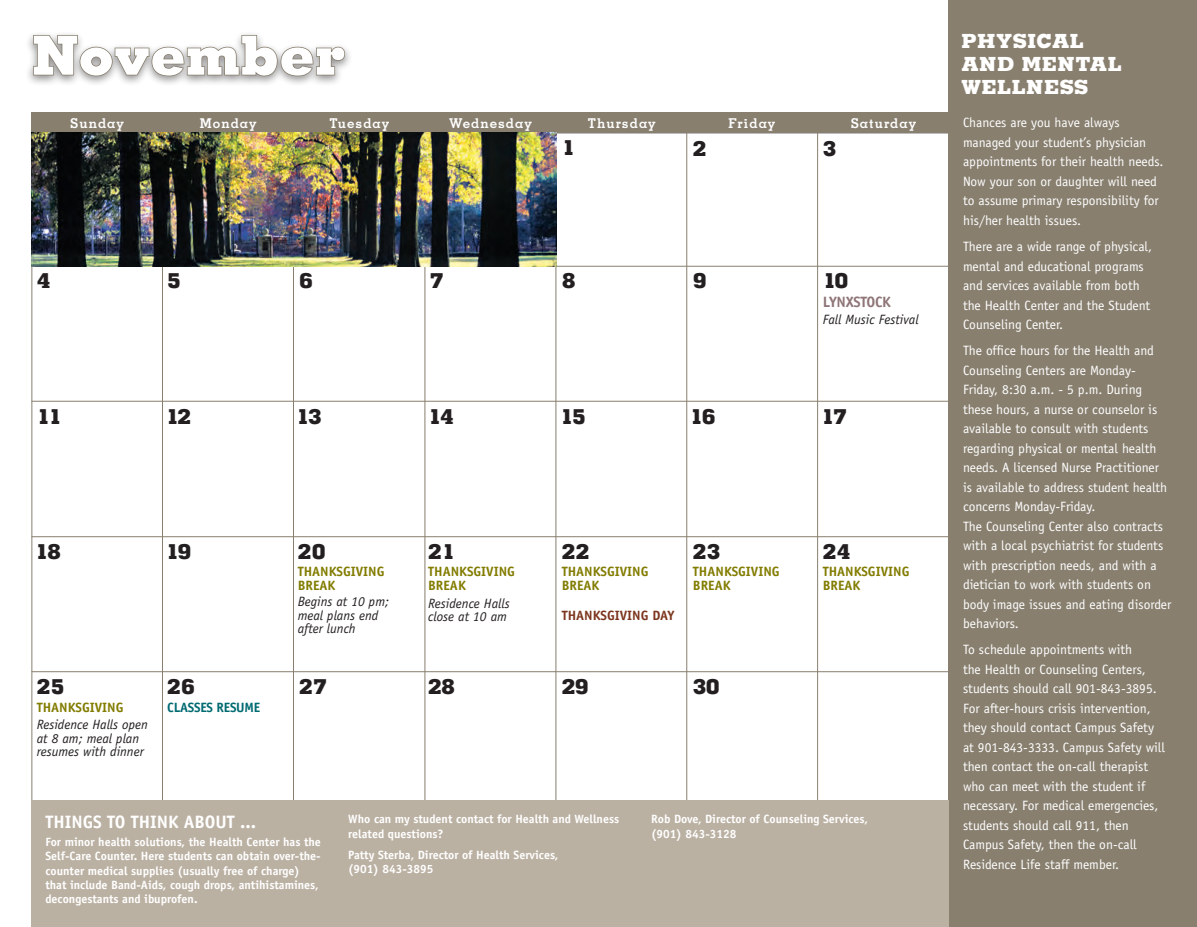
<style>
.page{position:relative;width:1197px;height:927px;background:#fff}
.page>*{position:absolute;margin:0;border:0;box-sizing:border-box;transform-origin:0 0}
.t1{font:800 54px "Memphis";color:#fff}
.t2{font:800 21px "Memphis";letter-spacing:-.05em;color:#231f20}
.t3{font:800 19.5px/23.4px "Memphis";letter-spacing:.025em;color:#fff}
.t4{font:700 18px "Officina Sans";color:#fff}
.t5{font:700 15px "Officina Sans";letter-spacing:-.02em;color:#8f7577}
.t6{font:13.5px/19.5px "Officina Sans";color:#fff}
.t7{font:italic 13.5px/13.5px "Officina Sans";color:#231f20}
.t8{font:700 13.5px/13.5px "Officina Sans";color:#827c00}
.t9{font:700 13.5px "Memphis";letter-spacing:.075em;color:#fff}
.t10{font:700 13.5px "Officina Sans";color:#7c351e}
.t11{font:700 13.5px "Officina Sans";letter-spacing:-.02em;color:#006a71}
.t12{font:700 12px/14.4px "Officina Sans";color:#fff}
</style>
<div class="page">
<hr style="left:32px;top:266px;width:918px;height:1px;background:#887f6f">
<hr style="left:32px;top:133px;width:918px;height:1px;background:#939598">
<hr style="left:32px;top:401px;width:918px;height:1px;background:#887f6f">
<hr style="left:32px;top:536px;width:918px;height:1px;background:#887f6f">
<hr style="left:32px;top:671px;width:918px;height:1px;background:#887f6f">
<hr style="left:162px;top:133px;width:1px;height:672px;background:#887f6f">
<hr style="left:32px;top:133px;width:1px;height:672px;background:#887f6f">
<hr style="left:293px;top:133px;width:1px;height:672px;background:#887f6f">
<hr style="left:425px;top:133px;width:1px;height:672px;background:#887f6f">
<hr style="left:556px;top:133px;width:1px;height:672px;background:#887f6f">
<hr style="left:686px;top:133px;width:1px;height:672px;background:#887f6f">
<hr style="left:817px;top:133px;width:1px;height:672px;background:#887f6f">
<div style="left:32px;top:112px;width:131px;height:21px;background:#887f6f"></div>
<div style="left:163px;top:112px;width:131px;height:21px;background:#887f6f"></div>
<div style="left:294px;top:112px;width:131px;height:21px;background:#887f6f"></div>
<div style="left:425px;top:112px;width:131px;height:21px;background:#887f6f"></div>
<div style="left:556px;top:112px;width:132px;height:21px;background:#887f6f"></div>
<div style="left:686px;top:112px;width:132px;height:21px;background:#887f6f"></div>
<div style="left:818px;top:112px;width:132px;height:21px;background:#887f6f"></div>
<div style="left:949px;top:0;width:248px;height:927px;background:#887f6f"></div>
<div style="left:25px;top:31px;width:328px;height:56px;background:#231f20;opacity:.5"></div>
<svg style="left:32px;top:34px;width:314px;height:43px"></svg>
<img style="left:31px;top:133px;width:525px;height:134px">
<div style="left:32px;top:800px;width:917px;height:127px;background:#bbb1a3"></div>
<h1 class="t1" style="left:32px;top:21px;width:315px">NOVEMBER</h1>
<p class="t9" style="left:70px;top:115px;width:55px">Sunday</p>
<p class="t9" style="left:200px;top:115px;width:58px">Monday</p>
<p class="t9" style="left:330px;top:115px;width:61px">Tuesday</p>
<p class="t9" style="left:449px;top:115px;width:84px">Wednesday</p>
<p class="t9" style="left:588px;top:115px;width:69px">Thursday</p>
<p class="t9" style="left:728px;top:115px;width:49px">Friday</p>
<p class="t9" style="left:851px;top:115px;width:67px">Saturday</p>
<h2 class="t2" style="left:562px;top:134px;width:16px">1</h2>
<h2 class="t2" style="left:693px;top:134px;width:16px">2</h2>
<h2 class="t2" style="left:823px;top:134px;width:16px">3</h2>
<h2 class="t2" style="left:37px;top:266px;width:16px">4</h2>
<h2 class="t2" style="left:167px;top:266px;width:16px">5</h2>
<h2 class="t2" style="left:299px;top:266px;width:16px">6</h2>
<h2 class="t2" style="left:430px;top:266px;width:16px">7</h2>
<h2 class="t2" style="left:562px;top:266px;width:16px">8</h2>
<h2 class="t2" style="left:693px;top:266px;width:16px">9</h2>
<h2 class="t2" style="left:823px;top:266px;width:27px">10</h2>
<p class="t5" style="left:823px;top:293px;width:70px">LYNXSTOCK</p>
<p class="t7" style="left:823px;top:313px;width:97px">Fall Music Festival</p>
<h2 class="t2" style="left:37px;top:403px;width:27px">11</h2>
<h2 class="t2" style="left:166px;top:403px;width:27px">12</h2>
<h2 class="t2" style="left:296px;top:403px;width:27px">13</h2>
<h2 class="t2" style="left:428px;top:403px;width:27px">14</h2>
<h2 class="t2" style="left:560px;top:403px;width:27px">15</h2>
<h2 class="t2" style="left:690px;top:403px;width:27px">16</h2>
<h2 class="t2" style="left:821px;top:403px;width:27px">17</h2>
<h2 class="t2" style="left:35px;top:538px;width:27px">18</h2>
<h2 class="t2" style="left:166px;top:538px;width:27px">19</h2>
<h2 class="t2" style="left:298px;top:538px;width:30px">20</h2>
<p class="t8" style="left:298px;top:565px;width:88px">THANKSGIVING<br>BREAK</p>
<p class="t7" style="left:298px;top:595px;width:93px">Begins at 10 pm; meal plans end after lunch</p>
<h2 class="t2" style="left:428px;top:538px;width:29px">21</h2>
<p class="t8" style="left:428px;top:565px;width:88px">THANKSGIVING<br>BREAK</p>
<p class="t7" style="left:428px;top:597px;width:83px">Residence Halls close at 10 am</p>
<h2 class="t2" style="left:562px;top:538px;width:30px">22</h2>
<p class="t8" style="left:562px;top:565px;width:88px">THANKSGIVING<br>BREAK</p>
<p class="t10" style="left:562px;top:607px;width:114px">THANKSGIVING DAY</p>
<h2 class="t2" style="left:693px;top:538px;width:30px">23</h2>
<h2 class="t2" style="left:823px;top:538px;width:30px">24</h2>
<p class="t8" style="left:693px;top:565px;width:88px">THANKSGIVING<br>BREAK</p>
<p class="t8" style="left:823px;top:565px;width:88px">THANKSGIVING<br>BREAK</p>
<h2 class="t2" style="left:37px;top:673px;width:30px">25</h2>
<p class="t8" style="left:37px;top:701px;width:88px">THANKSGIVING</p>
<p class="t7" style="left:37px;top:718px;width:113px">Residence Halls open at 8 am; meal plan resumes with dinner</p>
<h2 class="t2" style="left:167px;top:673px;width:30px">26</h2>
<p class="t11" style="left:167px;top:699px;width:14px">Classes</p>
<p class="t11" style="left:217px;top:699px;width:37px">Resume</p>
<h2 class="t2" style="left:299px;top:673px;width:30px">27</h2>
<h2 class="t2" style="left:428px;top:673px;width:28px">28</h2>
<h2 class="t2" style="left:562px;top:673px;width:28px">29</h2>
<h2 class="t2" style="left:693px;top:673px;width:28px">30</h2>
<h3 class="t4" style="left:45px;top:811px;width:37px">Things</h3>
<h3 class="t4" style="left:107px;top:811px;width:150px">to think about ...</h3>
<p class="t12" style="left:45px;top:834px;width:277px">For minor health solutions, the H ealth Center has the Self-Care Counter. H ere students can obtain over-the&shy;counter medical supplies (usually free of charge) that include Band-Aids, cough drops, antihistamines, decongestants and ibuprofen.</p>
<p class="t12" style="left:348px;top:812px;width:273px">Who can my student contact for H ealth and Wellness related questions?</p>
<p class="t12" style="left:348px;top:847px;width:212px">Patty Sterba, Director of H ealth Services, (901) 843-3895</p>
<p class="t12" style="left:651px;top:812px;width:218px">Rob Dove, Director of Counseling Services, (901) 843-3128</p>
<h3 class="t3" style="left:961px;top:29px;width:162px">PHYSICAL<br>AND MENTAL<br>WELLNESS</h3>
<p class="t6" style="left:963px;top:113px;width:202px">Chances are you have always managed your student’s physician appointments for their health needs.<br>Now your son or daughter will need to assume primary responsibility for his/her health issues.</p>
<p class="t6" style="left:963px;top:237px;width:191px">There are a wide range of physical, mental and educational programs and services available from both the Health Center and the Student<br>Counseling Center.</p>
<p class="t6" style="left:963px;top:341px;width:210px">The office hours for the Health and Counseling Centers are Monday-Friday, 8:30 a.m. - 5 p.m. During these hours, a nurse or counselor is available to consult with students regarding physical or mental health needs. A licensed Nurse Practitioner<br>is available to address student health concerns Monday-Friday.<br>The Counseling Center also contracts with a local psychiatrist for students with prescription needs, and with a dietician to work with students on body image issues and eating disorder behaviors.</p>
<p class="t6" style="left:963px;top:640px;width:203px">To schedule appointments with<br>the Health or Counseling Centers, students should call 901-843-3895.<br>For after-hours crisis intervention, they should contact Campus Safety at 901-843-3333. Campus Safety will then contact the on-call therapist who can meet with the student if necessary. For medical emergencies, students should call 911, then Campus Safety, then the on-call Residence Life staff member.</p>
</div>
